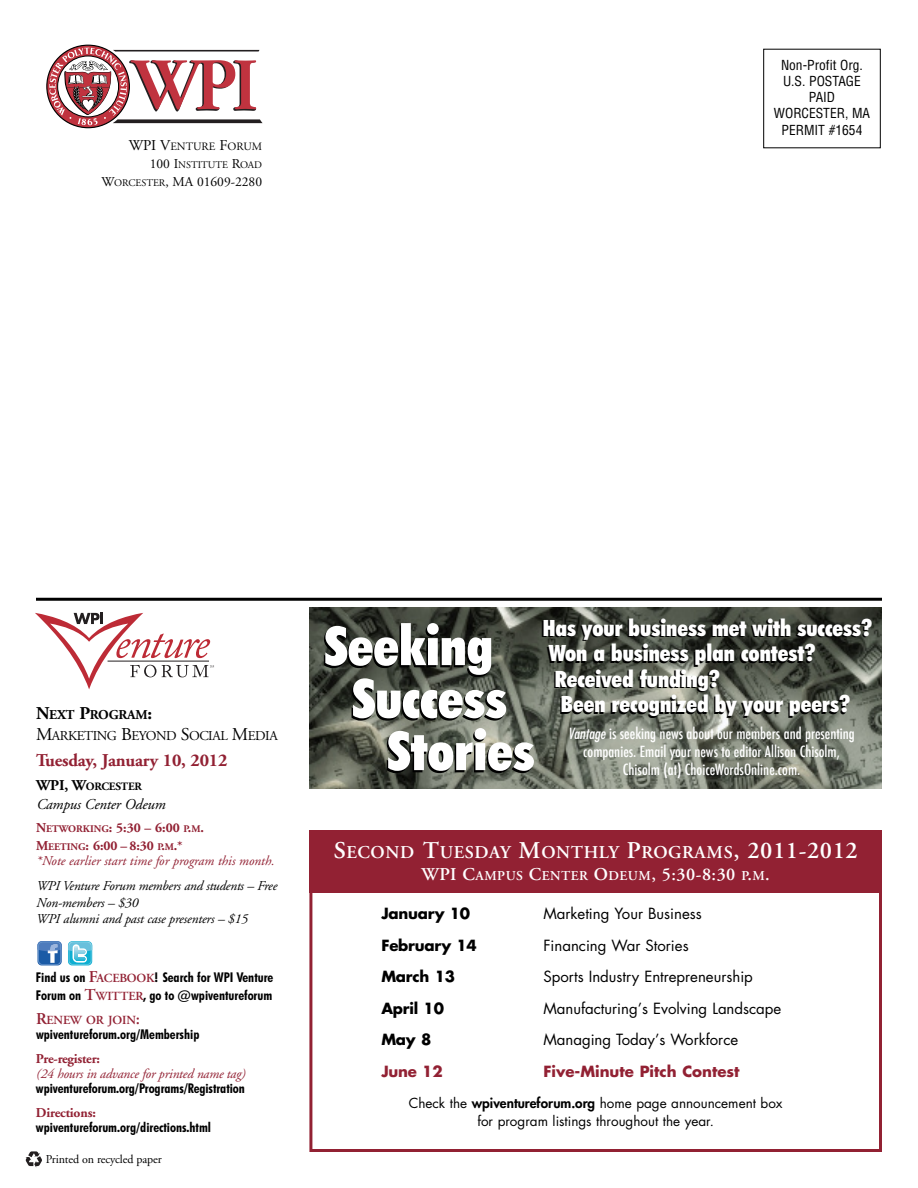
<style>
.page{position:relative;width:918px;height:1188px;background:#fff}
.page>*{position:absolute;margin:0;border:0;box-sizing:border-box;transform-origin:0 0}
.t1{font:900 condensed 54px "Futura BT";color:#fff}
.t2{font:900 condensed 22.5px "Futura BT";color:#fff}
.t3{font:600 18px/22.5px "Adobe Garamond";letter-spacing:.035em;color:#fff;text-align:center}
.t4{font:700 18px "Adobe Garamond";letter-spacing:-.01em;color:#922133}
.t5{font:500 condensed 15px/18px "Futura";color:#fff;text-align:center}
.t6{font:15px "Futura";color:#000}
.t7{font:700 15px "Futura";letter-spacing:-.015em;color:#000}
.t8{font:700 15px "Futura";color:#922133}
.t9{font:italic 15px "Adobe Garamond";letter-spacing:-.01em;color:#000}
.t10{font:700 condensed 13.5px/18px "Futura BT";color:#000}
.t11{font:italic 13.5px/16.5px "Adobe Garamond";letter-spacing:-.015em;color:#000}
.t12{font:13.5px/18px "Futura";color:#000;text-align:center}
.t13{font:italic 13.5px "Adobe Garamond";letter-spacing:-.01em;color:#922133}
.t14{font:700 13.5px/18px "Adobe Garamond";letter-spacing:-.015em;color:#922133}
.t15{font:condensed 13.5px/16.2px "Helvetica";color:#000;text-align:center}
.t16{font:13.5px/21px "Adobe Garamond";letter-spacing:-.035em;color:#000}
.t17{font:13.5px "Adobe Garamond";color:#000}
.t18{font:600 12.3px "Adobe Garamond";letter-spacing:-.015em;color:#922133}
.t19{font:12px "Adobe Garamond";letter-spacing:-.01em;color:#000}
.t20{font:11.25px "Adobe Garamond";color:#000}
.t21{font:700 11.25px "Adobe Garamond";letter-spacing:-.015em;color:#000}
.t22{font:10.2px "Adobe Garamond";color:#000}
.s1{font-size:15px}
.s2{font-size:13.5px}
.s3{font-size:10.2px}
.s4{font-weight:700;font-size:18px}
.s5{font-weight:700}
.s6{font-size:18px}
.s7{font-family:"Adobe Garamond";font-weight:600;font-stretch:normal;font-size:16.5px;color:#922133}
.s8{font-family:"Adobe Garamond";font-weight:600;font-stretch:normal;font-size:12.3px;color:#922133}
.s9{font-size:16.5px}
.s10{font-weight:400;font-style:italic}
.s11{font-size:24px}
.s12{font-weight:800}
</style>
<div class="page">
<img style="left:309px;top:608px;width:573px;height:181px">
<svg style="left:47px;top:45px;width:216px;height:83px"></svg>
<svg style="left:38px;top:941px;width:24px;height:24px"></svg>
<svg style="left:68px;top:941px;width:24px;height:24px"></svg>
<svg style="left:68px;top:942px;width:24px;height:23px"></svg>
<svg style="left:35px;top:613px;width:179px;height:76px"></svg>
<hr style="left:36px;top:598px;width:846px;height:3px;background:#000">
<div style="left:309px;top:831px;width:573px;height:321px;border:3px solid #922133"></div>
<div style="left:309px;top:830px;width:573px;height:63px;background:#922133"></div>
<svg style="left:26px;top:1151px;width:16px;height:17px"></svg>
<p class="t20" style="left:129px;top:142px;width:135px"><span class="s1">WPI V</span>ENTURE <span class="s1">F</span>ORUM</p>
<p class="t22" style="left:150px;top:161px;width:114px"><span class="s2">100 I</span>NSTITUTE <span class="s2">R</span>OAD</p>
<p class="t17" style="left:102px;top:176px;width:162px">W<span class="s3">ORCESTER</span>, MA 01609-2280</p>
<p class="t15" style="left:774px;top:57px;width:98px">Non-Profit Org.<br>U.S. POSTAGE<br>PAID<br>WORCESTER, MA<br>PERMIT #1654</p>
<p class="t16" style="left:36px;top:706px;width:243px"><span class="s4">N</span><span class="s5">EXT</span> <span class="s4">P</span><span class="s5">ROGRAM</span><span class="s4">:<br></span><span class="s6">M</span>ARKETING <span class="s6">B</span>EYOND <span class="s6">S</span>OCIAL <span class="s6">M</span>EDIA</p>
<h3 class="t4" style="left:36px;top:753px;width:193px">Tuesday, January 10, 2012</h3>
<p class="t21" style="left:36px;top:782px;width:108px"><span class="s1">WPI, W</span>ORCESTER</p>
<p class="t9" style="left:36px;top:799px;width:131px">Campus Center Odeum</p>
<p class="t14" style="left:36px;top:820px;width:170px">N<span class="s3">ETWORKING</span>: 5:30 – 6:00 <span class="s3">P</span>.<span class="s3">M</span>.<br>M<span class="s3">EETING</span>: 6:00 – 8:30 <span class="s3">P</span>.<span class="s3">M</span>.*</p>
<p class="t13" style="left:36px;top:855px;width:240px">*Note earlier start time for program this month.</p>
<p class="t11" style="left:36px;top:879px;width:242px">WPI Venture Forum members and students – Free<br>Non-members – $30<br>WPI alumni and past case presenters – $15</p>
<p class="t10" style="left:36px;top:969px;width:239px">Find us on <span class="s7">F</span><span class="s8">ACEBOOK</span>! Search for WPI Venture<br>Forum on <span class="s7">T</span><span class="s8">WITTER</span>, go to @wpiventureforum</p>
<p class="t18" style="left:36px;top:1015px;width:106px"><span class="s9">R</span>ENEW OR JOIN<span class="s9">:</span></p>
<p class="t10" style="left:36px;top:1026px;width:165px">wpiventureforum.org/Membership</p>
<p class="t14" style="left:36px;top:1051px;width:66px">Pre-register:</p>
<p class="t13" style="left:36px;top:1068px;width:211px">(24 hours in advance for printed name tag)</p>
<p class="t10" style="left:36px;top:1080px;width:210px">wpiventureforum.org/Programs/Registration</p>
<p class="t14" style="left:36px;top:1105px;width:61px">Directions:</p>
<p class="t10" style="left:36px;top:1119px;width:177px">wpiventureforum.org/directions.html</p>
<p class="t19" style="left:46px;top:1154px;width:118px">Printed on recycled paper</p>
<h1 class="t1" style="left:324px;top:623px;width:170px">Seeking</h1>
<h1 class="t1" style="left:352px;top:676px;width:156px">Success</h1>
<h1 class="t1" style="left:387px;top:728px;width:149px">Stories</h1>
<h2 class="t2" style="left:543px;top:618px;width:331px">Has your business met with success?</h2>
<h2 class="t2" style="left:549px;top:644px;width:269px">Won a business plan contest?</h2>
<h2 class="t2" style="left:555px;top:669px;width:167px">Received funding?</h2>
<h2 class="t2" style="left:561px;top:695px;width:291px">Been recognized by your peers?</h2>
<p class="t5" style="left:568px;top:724px;width:288px"><span class="s10">Vantage</span> is seeking news about our members and presenting companies. Email your news to editor Allison Chisolm,<br>Chisolm (at) ChoiceWordsOnline.com.</p>
<h3 class="t3" style="left:334px;top:842px;width:526px"><span class="s11">S</span>ECOND <span class="s11">T</span>UESDAY <span class="s11">M</span>ONTHLY <span class="s11">P</span>ROGRAMS<span class="s11">, 2011-2012<br></span>WPI C<span class="s2">AMPUS</span> C<span class="s2">ENTER</span> O<span class="s2">DEUM</span>, 5:30-8:30 <span class="s2">P</span>.<span class="s2">M</span>.</h3>
<p class="t7" style="left:381px;top:907px;width:90px">January 10</p>
<p class="t6" style="left:543px;top:907px;width:160px">Marketing Your Business</p>
<p class="t7" style="left:381px;top:938px;width:97px">February 14</p>
<p class="t6" style="left:543px;top:938px;width:147px">Financing War Stories</p>
<p class="t7" style="left:381px;top:970px;width:75px">March 13</p>
<p class="t6" style="left:543px;top:970px;width:211px">Sports Industry Entrepreneurship</p>
<p class="t7" style="left:381px;top:1001px;width:64px">April 10</p>
<p class="t6" style="left:543px;top:1001px;width:239px">Manufacturing’s Evolving Landscape</p>
<p class="t7" style="left:381px;top:1033px;width:51px">May 8</p>
<p class="t6" style="left:543px;top:1033px;width:196px">Managing Today’s Workforce</p>
<p class="t8" style="left:381px;top:1064px;width:63px">June 12</p>
<p class="t8" style="left:543px;top:1064px;width:198px">Five-Minute Pitch Contest</p>
<p class="t12" style="left:409px;top:1095px;width:375px">Check the <span class="s12">wpiventureforum.org</span> home page announcement box for program listings throughout the year.</p>
</div>
